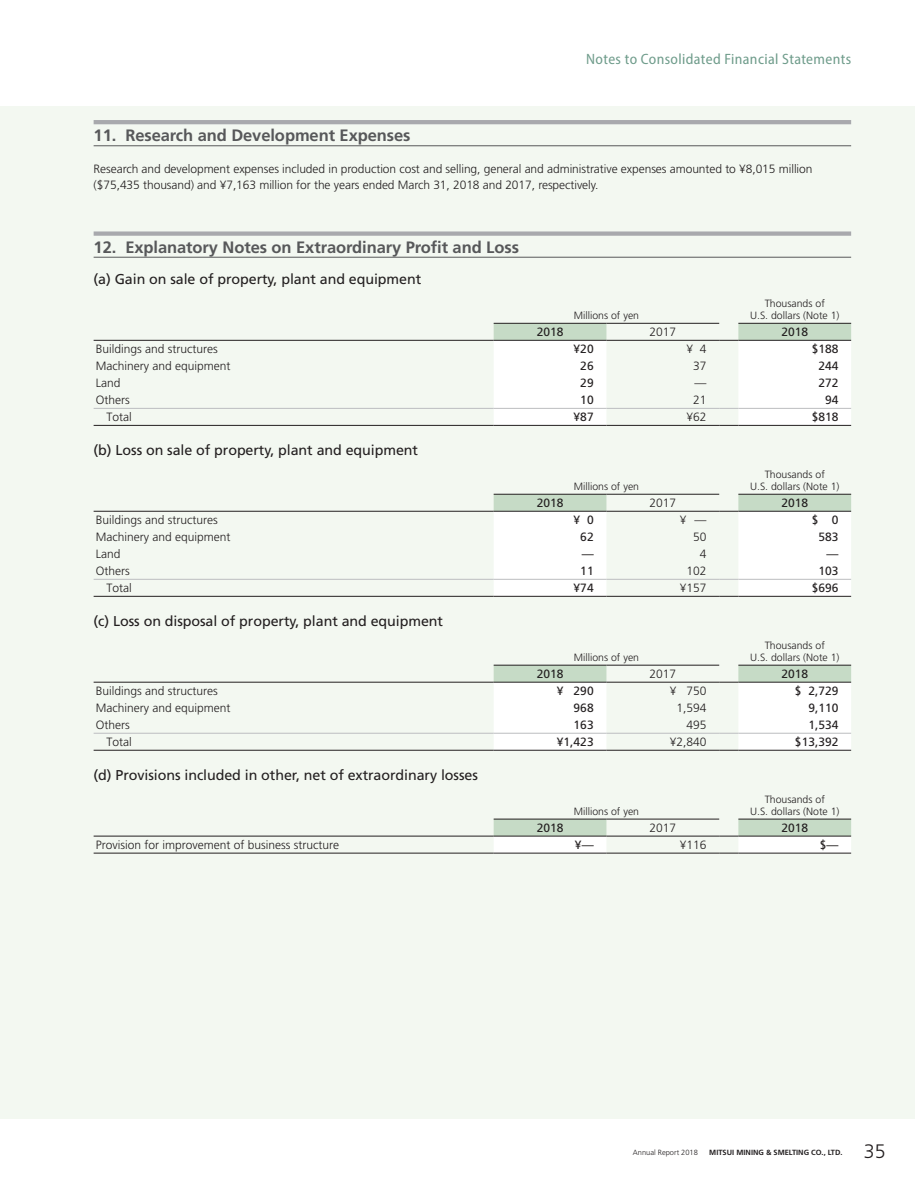
<style>
.page{position:relative;width:915px;height:1191px;background:#fff}
.page>*{position:absolute;margin:0;border:0;box-sizing:border-box;transform-origin:0 0}
.t1{font:300 19.5px "Frutiger LT Std";color:#231f20}
.t2{font:700 16.5px "Frutiger LT Std";letter-spacing:-.005em;color:#57585a}
.t3{font:semi-condensed 15px "Myriad Pro";letter-spacing:.025em;color:#6f9c8b}
.t4{font:14.25px "Frutiger LT Std";letter-spacing:-.005em;color:#231f20}
.t5{font:300 12px/16.5px "Frutiger LT Std";color:#231f20}
.t6{font:12px "Frutiger LT Std";color:#231f20}
.t7{font:300 10.5px "Frutiger LT Std";color:#231f20}
.t8{font:700 7.5px "Frutiger LT Std";color:#231f20}
.t9{font:300 7.5px "Frutiger LT Std";color:#231f20}
</style>
<div class="page">
<div style="left:0;top:106px;width:914px;height:1012px;background:#f3f8f1"></div>
<hr style="left:94px;top:120px;width:756px;height:4px;background:#a8a9ad">
<hr style="left:94px;top:145px;width:756px;height:1px;background:#57585a">
<div style="left:94px;top:231px;width:756px;height:5px;background:#a8a9ad"></div>
<hr style="left:94px;top:257px;width:756px;height:1px;background:#57585a">
<hr style="left:94px;top:340px;width:399px;height:1px;background:#231f20">
<hr style="left:94px;top:425px;width:399px;height:1px;background:#231f20">
<hr style="left:94px;top:408px;width:399px;height:1px;background:#bcbdc0">
<svg style="left:493px;top:323px;width:357px;height:103px"></svg>
<hr style="left:738px;top:408px;width:112px;height:1px;background:#bcbdc0">
<hr style="left:94px;top:511px;width:399px;height:1px;background:#231f20">
<hr style="left:94px;top:596px;width:399px;height:1px;background:#231f20">
<hr style="left:94px;top:579px;width:399px;height:1px;background:#bcbdc0">
<svg style="left:493px;top:494px;width:357px;height:103px"></svg>
<hr style="left:738px;top:579px;width:112px;height:1px;background:#bcbdc0">
<hr style="left:94px;top:682px;width:399px;height:1px;background:#231f20">
<hr style="left:94px;top:750px;width:399px;height:1px;background:#231f20">
<hr style="left:94px;top:733px;width:399px;height:1px;background:#bcbdc0">
<svg style="left:493px;top:665px;width:357px;height:86px"></svg>
<hr style="left:738px;top:733px;width:112px;height:1px;background:#bcbdc0">
<hr style="left:94px;top:836px;width:399px;height:1px;background:#231f20">
<hr style="left:94px;top:853px;width:399px;height:1px;background:#231f20">
<svg style="left:493px;top:819px;width:357px;height:35px"></svg>
<hr style="left:738px;top:853px;width:112px;height:1px;background:#231f20">
<p class="t3" style="left:586px;top:49px;width:266px">Notes to Consolidated Financial Statements</p>
<h2 class="t2" style="left:94px;top:126px;width:318px">11. Research and Development Expenses</h2>
<p class="t5" style="left:94px;top:160px;width:720px">Research and development expenses included in production cost and selling, general and administrative expenses amounted to ¥8,015 million ($75,435 thousand) and ¥7,163 million for the years ended March 31, 2018 and 2017, respectively.</p>
<h2 class="t2" style="left:94px;top:237px;width:426px">12. Explanatory Notes on Extraordinary Profit and Loss</h2>
<p class="t4" style="left:94px;top:271px;width:329px">(a) Gain on sale of property, plant and equipment</p>
<p class="t7" style="left:764px;top:297px;width:62px">Thousands of</p>
<p class="t7" style="left:573px;top:309px;width:67px">Millions of yen</p>
<p class="t7" style="left:749px;top:309px;width:91px">U.S. dollars (Note 1)</p>
<p class="t6" style="left:536px;top:325px;width:28px">2018</p>
<p class="t5" style="left:649px;top:324px;width:28px">2017</p>
<p class="t6" style="left:781px;top:325px;width:28px">2018</p>
<p class="t5" style="left:96px;top:341px;width:124px">Buildings and structures</p>
<p class="t6" style="left:573px;top:342px;width:22px">¥20</p>
<p class="t5" style="left:686px;top:341px;width:22px">¥ 4</p>
<p class="t6" style="left:811px;top:342px;width:28px">$188</p>
<p class="t5" style="left:96px;top:358px;width:136px">Machinery and equipment</p>
<p class="t6" style="left:580px;top:359px;width:15px">26</p>
<p class="t5" style="left:692px;top:358px;width:15px">37</p>
<p class="t6" style="left:818px;top:359px;width:22px">244</p>
<p class="t5" style="left:96px;top:375px;width:26px">Land</p>
<p class="t6" style="left:580px;top:376px;width:15px">29</p>
<p class="t5" style="left:694px;top:375px;width:13px">—</p>
<p class="t6" style="left:818px;top:376px;width:22px">272</p>
<p class="t5" style="left:96px;top:392px;width:35px">Others</p>
<p class="t6" style="left:580px;top:393px;width:15px">10</p>
<p class="t5" style="left:692px;top:392px;width:15px">21</p>
<p class="t6" style="left:824px;top:393px;width:15px">94</p>
<p class="t5" style="left:106px;top:409px;width:27px">Total</p>
<p class="t6" style="left:573px;top:410px;width:22px">¥87</p>
<p class="t5" style="left:686px;top:409px;width:22px">¥62</p>
<p class="t6" style="left:811px;top:410px;width:28px">$818</p>
<p class="t4" style="left:94px;top:442px;width:326px">(b) Loss on sale of property, plant and equipment</p>
<p class="t7" style="left:764px;top:468px;width:62px">Thousands of</p>
<p class="t7" style="left:573px;top:480px;width:67px">Millions of yen</p>
<p class="t7" style="left:749px;top:480px;width:91px">U.S. dollars (Note 1)</p>
<p class="t6" style="left:536px;top:496px;width:28px">2018</p>
<p class="t5" style="left:649px;top:495px;width:28px">2017</p>
<p class="t6" style="left:781px;top:496px;width:28px">2018</p>
<p class="t5" style="left:96px;top:512px;width:124px">Buildings and structures</p>
<p class="t6" style="left:573px;top:513px;width:22px">¥ 0</p>
<p class="t5" style="left:679px;top:512px;width:28px">¥ —</p>
<p class="t6" style="left:811px;top:513px;width:28px">$ 0</p>
<p class="t5" style="left:96px;top:529px;width:136px">Machinery and equipment</p>
<p class="t6" style="left:580px;top:530px;width:15px">62</p>
<p class="t5" style="left:692px;top:529px;width:15px">50</p>
<p class="t6" style="left:818px;top:530px;width:22px">583</p>
<p class="t5" style="left:96px;top:546px;width:26px">Land</p>
<p class="t6" style="left:581px;top:547px;width:13px">—</p>
<p class="t5" style="left:699px;top:546px;width:8px">4</p>
<p class="t6" style="left:826px;top:547px;width:13px">—</p>
<p class="t5" style="left:96px;top:563px;width:35px">Others</p>
<p class="t6" style="left:580px;top:564px;width:15px">11</p>
<p class="t5" style="left:686px;top:563px;width:22px">102</p>
<p class="t6" style="left:818px;top:564px;width:22px">103</p>
<p class="t5" style="left:106px;top:580px;width:27px">Total</p>
<p class="t6" style="left:573px;top:581px;width:22px">¥74</p>
<p class="t5" style="left:679px;top:580px;width:28px">¥157</p>
<p class="t6" style="left:811px;top:581px;width:28px">$696</p>
<p class="t4" style="left:94px;top:612px;width:351px">(c) Loss on disposal of property, plant and equipment</p>
<p class="t7" style="left:764px;top:639px;width:62px">Thousands of</p>
<p class="t7" style="left:573px;top:651px;width:67px">Millions of yen</p>
<p class="t7" style="left:749px;top:651px;width:91px">U.S. dollars (Note 1)</p>
<p class="t6" style="left:536px;top:666px;width:28px">2018</p>
<p class="t5" style="left:649px;top:665px;width:28px">2017</p>
<p class="t6" style="left:781px;top:666px;width:28px">2018</p>
<p class="t5" style="left:96px;top:682px;width:124px">Buildings and structures</p>
<p class="t6" style="left:556px;top:683px;width:38px">¥ 290</p>
<p class="t5" style="left:669px;top:682px;width:38px">¥ 750</p>
<p class="t6" style="left:794px;top:683px;width:45px">$ 2,729</p>
<p class="t5" style="left:96px;top:699px;width:136px">Machinery and equipment</p>
<p class="t6" style="left:573px;top:700px;width:22px">968</p>
<p class="t5" style="left:676px;top:699px;width:32px">1,594</p>
<p class="t6" style="left:808px;top:700px;width:32px">9,110</p>
<p class="t5" style="left:96px;top:716px;width:35px">Others</p>
<p class="t6" style="left:573px;top:717px;width:22px">163</p>
<p class="t5" style="left:686px;top:716px;width:22px">495</p>
<p class="t6" style="left:808px;top:717px;width:32px">1,534</p>
<p class="t5" style="left:106px;top:733px;width:27px">Total</p>
<p class="t6" style="left:556px;top:734px;width:38px">¥1,423</p>
<p class="t5" style="left:669px;top:733px;width:38px">¥2,840</p>
<p class="t6" style="left:794px;top:734px;width:45px">$13,392</p>
<p class="t4" style="left:94px;top:766px;width:385px">(d) Provisions included in other, net of extraordinary losses</p>
<p class="t7" style="left:764px;top:793px;width:62px">Thousands of</p>
<p class="t7" style="left:573px;top:805px;width:67px">Millions of yen</p>
<p class="t7" style="left:749px;top:805px;width:91px">U.S. dollars (Note 1)</p>
<p class="t6" style="left:536px;top:820px;width:28px">2018</p>
<p class="t5" style="left:649px;top:819px;width:28px">2017</p>
<p class="t6" style="left:781px;top:820px;width:28px">2018</p>
<p class="t5" style="left:96px;top:836px;width:245px">Provision for improvement of business structure</p>
<p class="t6" style="left:574px;top:837px;width:20px">¥—</p>
<p class="t5" style="left:679px;top:836px;width:28px">¥116</p>
<p class="t6" style="left:819px;top:837px;width:20px">$—</p>
<p class="t9" style="left:632px;top:1147px;width:67px">Annual Report 2018</p>
<p class="t8" style="left:709px;top:1147px;width:135px">MITSUI MINING &amp; SMELTING CO., LTD.</p>
<h1 class="t1" style="left:863px;top:1140px;width:23px">35</h1>
</div>
